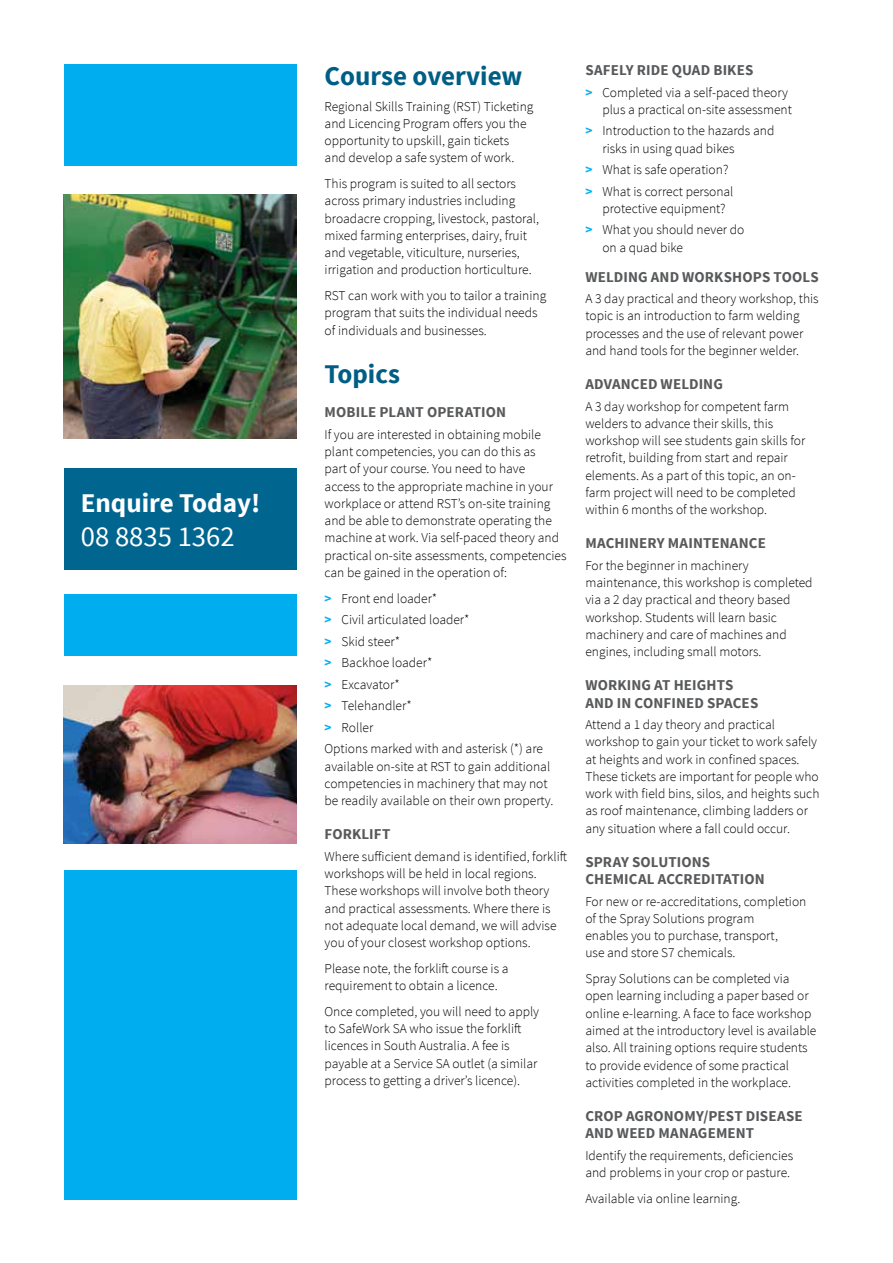
<style>
.page{position:relative;width:893px;height:1263px;background:#fff}
.page>*{position:absolute;margin:0;border:0;box-sizing:border-box;transform-origin:0 0}
.t1{font:28.65px "Source Sans Pro";color:#fff}
.t2{font:700 27px "Source Sans Pro";color:#005e85}
.t3{font:700 27px "Source Sans Pro";color:#fff}
.t4{font:700 15px/17.2px "Source Sans Pro";letter-spacing:.005em;color:#58595b}
.t5{font:300 13.5px/17.2px "Source Sans Pro";color:#000}
.s1{font-weight:700;color:#00aeef}
</style>
<div class="page">
<div style="left:64px;top:468px;width:232px;height:101px;background:#006690"></div>
<div style="left:64px;top:65px;width:232px;height:101px;background:#00aeef"></div>
<div style="left:64px;top:870px;width:232px;height:330px;background:#00aeef"></div>
<div style="left:64px;top:594px;width:232px;height:62px;background:#00aeef"></div>
<img style="left:64px;top:685px;width:232px;height:159px">
<img style="left:64px;top:194px;width:232px;height:244px">
<h2 class="t3" style="left:81px;top:486px;width:181px">Enquire Today!</h2>
<h1 class="t1" style="left:81px;top:519px;width:155px">08 8835 1362</h1>
<h2 class="t2" style="left:325px;top:59px;width:199px">Course overview</h2>
<p class="t5" style="left:325px;top:98px;width:210px">Regional Skills Training (RST) Ticketing and Licencing Program offers you the opportunity to upskill, gain tickets and develop a safe system of work.</p>
<p class="t5" style="left:325px;top:175px;width:216px">This program is suited to all sectors across primary industries including broadacre cropping, livestock, pastoral, mixed farming enterprises, dairy, fruit and vegetable, viticulture, nurseries, irrigation and production horticulture.</p>
<p class="t5" style="left:325px;top:287px;width:223px">RST can work with you to tailor a training program that suits the individual needs of individuals and businesses.</p>
<h2 class="t2" style="left:325px;top:357px;width:77px">Topics</h2>
<p class="t4" style="left:325px;top:404px;width:183px">MOBILE PLANT OPERATION</p>
<p class="t5" style="left:325px;top:426px;width:244px">If you are interested in obtaining mobile plant competencies, you can do this as<br>part of your course. You need to have<br>access to the appropriate machine in your workplace or attend RST’s on-site training and be able to demonstrate operating the machine at work. Via self-paced theory and practical on-site assessments, competencies can be gained in the operation of:</p>
<p class="t5" style="left:325px;top:588px;width:220px;line-height:21.5px"><span class="s1">&gt;</span> Front end loader*<br><span class="s1">&gt;</span> Civil articulated loader*<br><span class="s1">&gt;</span> Skid steer*<br><span class="s1">&gt;</span> Backhoe loader*<br><span class="s1">&gt;</span> Excavator*<br><span class="s1">&gt;</span> Telehandler*<br><span class="s1">&gt;</span> Roller<br>Options marked with and asterisk (*) are</p>
<p class="t5" style="left:325px;top:757px;width:230px">available on-site at RST to gain additional competencies in machinery that may not be readily available on their own property.</p>
<p class="t4" style="left:325px;top:826px;width:67px">FORKLIFT</p>
<p class="t5" style="left:325px;top:848px;width:244px">Where sufficient demand is identified, forklift workshops will be held in local regions.<br>These workshops will involve both theory and practical assessments. Where there is not adequate local demand, we will advise you of your closest workshop options.</p>
<p class="t5" style="left:325px;top:960px;width:185px">Please note, the forklift course is a requirement to obtain a licence.</p>
<p class="t5" style="left:325px;top:1003px;width:216px">Once completed, you will need to apply to SafeWork SA who issue the forklift licences in South Australia. A fee is payable at a Service SA outlet (a similar process to getting a driver’s licence).</p>
<p class="t4" style="left:585px;top:62px;width:170px">SAFELY RIDE QUAD BIKES</p>
<p class="t5" style="left:585px;top:83px;width:208px;text-align:right"><span class="s1">&gt;</span> Completed via a self-paced theory plus a practical on-site assessment</p>
<p class="t5" style="left:602px;top:122px;width:173px;text-indent:-17px"><span class="s1">&gt;</span> Introduction to the hazards and risks in using quad bikes</p>
<p class="t5" style="left:585px;top:159px;width:150px;line-height:21.5px"><span class="s1">&gt;</span> What is safe operation? <span class="s1">&gt;</span> What is correct personal</p>
<p class="t5" style="left:585px;top:198px;width:160px;line-height:21.5px;text-align:center">protective equipment?<br><span class="s1">&gt;</span> What you should never do</p>
<p class="t5" style="left:602px;top:239px;width:82px">on a quad bike</p>
<p class="t4" style="left:585px;top:268px;width:235px">WELDING AND WORKSHOPS TOOLS</p>
<p class="t5" style="left:585px;top:290px;width:235px">A 3 day practical and theory workshop, this topic is an introduction to farm welding processes and the use of relevant power and hand tools for the beginner welder.</p>
<p class="t4" style="left:585px;top:376px;width:139px">ADVANCED WELDING</p>
<p class="t5" style="left:585px;top:398px;width:221px">A 3 day workshop for competent farm welders to advance their skills, this workshop will see students gain skills for retrofit, building from start and repair elements. As a part of this topic, an on&shy;farm project will need to be completed within 6 months of the workshop.</p>
<p class="t4" style="left:585px;top:535px;width:182px">MACHINERY MAINTENANCE</p>
<p class="t5" style="left:585px;top:557px;width:229px">For the beginner in machinery maintenance, this workshop is completed via a 2 day practical and theory based workshop. Students will learn basic machinery and care of machines and engines, including small motors.</p>
<p class="t4" style="left:585px;top:677px;width:174px">WORKING AT HEIGHTS<br>AND IN CONFINED SPACES</p>
<p class="t5" style="left:585px;top:716px;width:236px">Attend a 1 day theory and practical workshop to gain your ticket to work safely at heights and work in confined spaces.<br>These tickets are important for people who work with field bins, silos, and heights such as roof maintenance, climbing ladders or any situation where a fall could occur.</p>
<p class="t4" style="left:585px;top:854px;width:181px">SPRAY SOLUTIONS<br>CHEMICAL ACCREDITATION</p>
<p class="t5" style="left:585px;top:893px;width:223px">For new or re-accreditations, completion of the Spray Solutions program<br>enables you to purchase, transport,<br>use and store S7 chemicals.</p>
<p class="t5" style="left:585px;top:970px;width:232px">Spray Solutions can be completed via open learning including a paper based or online e-learning. A face to face workshop aimed at the introductory level is available also. All training options require students to provide evidence of some practical activities completed in the workplace.</p>
<p class="t4" style="left:585px;top:1108px;width:219px">CROP AGRONOMY/PEST DISEASE<br>AND WEED MANAGEMENT</p>
<p class="t5" style="left:585px;top:1147px;width:209px">Identify the requirements, deficiencies and problems in your crop or pasture.</p>
<p class="t5" style="left:585px;top:1190px;width:156px">Available via online learning.</p>
</div>
